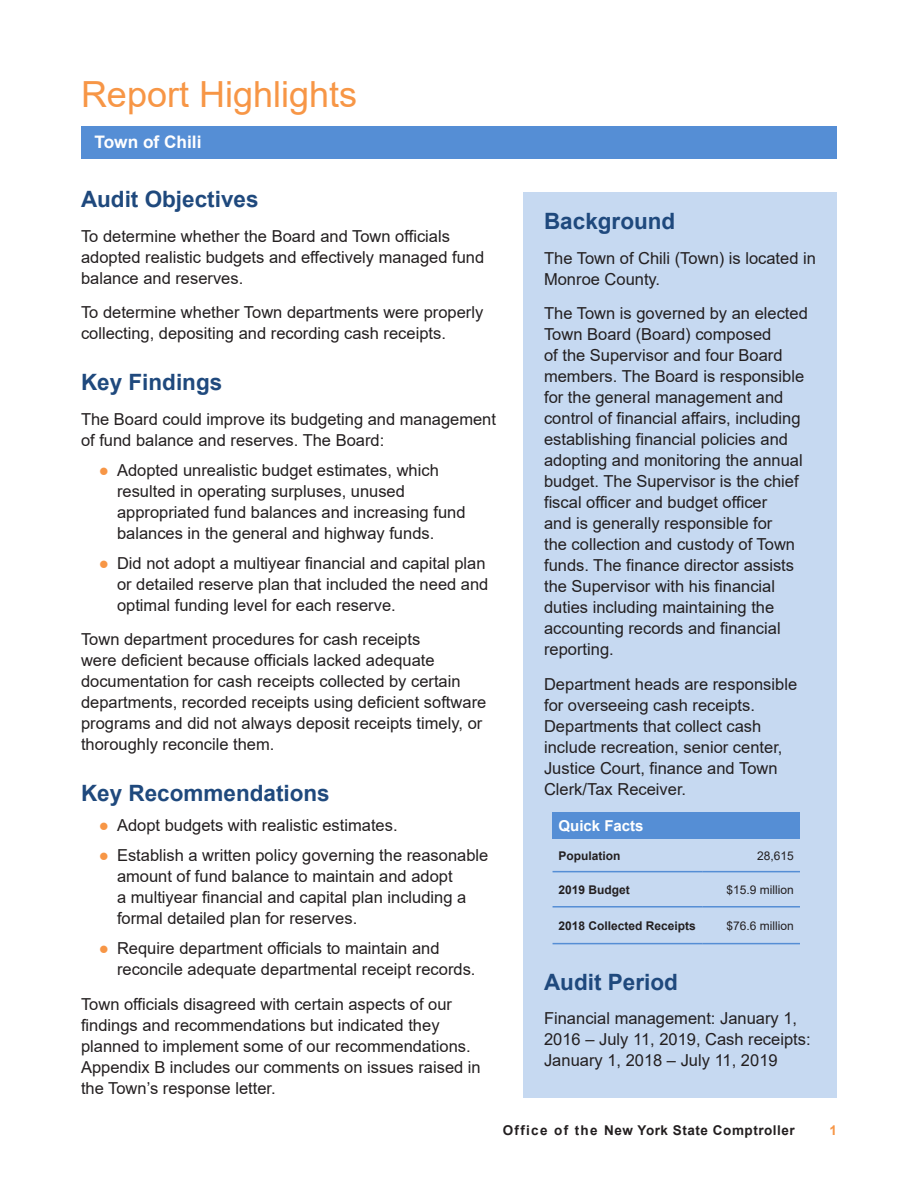
<style>
.page{position:relative;width:918px;height:1188px;background:#fff}
.page>*{position:absolute;margin:0;border:0;box-sizing:border-box;transform-origin:0 0}
.Section_Heads{font:36px "Arial";color:#f79646}
._2_Subheads{font:700 22.5px "Arial";color:#1f497d}
.t1{font:700 17.25px "Arial";color:#fff}
.Body_Text{font:16.5px/21px "Arial";color:#231f20}
.Footnotes{font:700 15px "Arial";color:#fff}
.t2{font:700 13.5px "Arial";letter-spacing:.04em;color:#231f20}
.t3{font:700 13.5px "Arial";color:#f79646}
.Footnotes-2{font:700 12px "Arial";color:#231f20}
.Footnotes-3{font:12px "Arial";color:#231f20}
.s1{color:#f79646}
</style>
<div class="page">
<hr style="left:81px;top:126px;width:756px;height:3px;background:#558ed5">
<div style="left:523px;top:192px;width:314px;height:905px;background:#c6d9f1"></div>
<div style="left:81px;top:128px;width:756px;height:31px;background:#558ed5"></div>
<div style="left:553px;top:812px;width:247px;height:27px;background:#558ed5"></div>
<hr style="left:553px;top:871px;width:150px;height:1px;background:#558ed5">
<hr style="left:703px;top:871px;width:97px;height:1px;background:#558ed5">
<hr style="left:553px;top:906px;width:150px;height:2px;background:#558ed5">
<hr style="left:703px;top:906px;width:97px;height:2px;background:#558ed5">
<hr style="left:553px;top:943px;width:150px;height:1px;background:#558ed5">
<hr style="left:703px;top:943px;width:97px;height:1px;background:#558ed5">
<p class="Section_Heads" style="left:81px;top:70px;width:278px">Report Highlights</p>
<p class="t1" style="left:94px;top:129px;width:109px">Town of Chili</p>
<p class="_2_Subheads" style="left:81px;top:184px;width:179px">Audit Objectives</p>
<p class="Body_Text" style="left:81px;top:226px;width:405px">To determine whether the Board and Town officials adopted realistic budgets and effectively managed fund balance and reserves.</p>
<p class="Body_Text" style="left:81px;top:302px;width:404px">To determine whether Town departments were properly collecting, depositing and recording cash receipts.</p>
<p class="_2_Subheads" style="left:81px;top:367px;width:143px">Key Findings</p>
<p class="Body_Text" style="left:81px;top:409px;width:417px">The Board could improve its budgeting and management of fund balance and reserves. The Board:</p>
<p class="Body_Text" style="left:117px;top:460px;width:350px;text-indent:-18px"><span class="s1">●</span> Adopted unrealistic budget estimates, which resulted in operating surpluses, unused appropriated fund balances and increasing fund balances in the general and highway funds.</p>
<p class="Body_Text" style="left:117px;top:553px;width:373px;text-indent:-18px"><span class="s1">●</span> Did not adopt a multiyear financial and capital plan or detailed reserve plan that included the need and optimal funding level for each reserve.</p>
<p class="Body_Text" style="left:81px;top:629px;width:407px">Town department procedures for cash receipts<br>were deficient because officials lacked adequate documentation for cash receipts collected by certain departments, recorded receipts using deficient software programs and did not always deposit receipts timely, or thoroughly reconcile them.</p>
<p class="_2_Subheads" style="left:81px;top:778px;width:250px">Key Recommendations</p>
<p class="Body_Text" style="left:99px;top:815px;width:300px"><span class="s1">●</span> Adopt budgets with realistic estimates.</p>
<p class="Body_Text" style="left:117px;top:845px;width:373px;text-indent:-18px"><span class="s1">●</span> Establish a written policy governing the reasonable amount of fund balance to maintain and adopt<br>a multiyear financial and capital plan including a formal detailed plan for reserves.</p>
<p class="Body_Text" style="left:117px;top:938px;width:360px;text-indent:-18px"><span class="s1">●</span> Require department officials to maintain and reconcile adequate departmental receipt records.</p>
<p class="Body_Text" style="left:81px;top:994px;width:401px">Town officials disagreed with certain aspects of our findings and recommendations but indicated they planned to implement some of our recommendations.<br>Appendix B includes our comments on issues raised in the Town’s response letter.</p>
<p class="_2_Subheads" style="left:544px;top:206px;width:133px">Background</p>
<p class="Body_Text" style="left:544px;top:247px;width:273px">The Town of Chili (Town) is located in<br>Monroe County.</p>
<p class="Body_Text" style="left:544px;top:303px;width:265px">The Town is governed by an elected<br>Town Board (Board) composed<br>of the Supervisor and four Board members. The Board is responsible for the general management and control of financial affairs, including establishing financial policies and adopting and monitoring the annual budget. The Supervisor is the chief fiscal officer and budget officer<br>and is generally responsible for<br>the collection and custody of Town funds. The finance director assists the Supervisor with his financial duties including maintaining the accounting records and financial reporting.</p>
<p class="Body_Text" style="left:544px;top:673px;width:255px">Department heads are responsible for overseeing cash receipts.<br>Departments that collect cash include recreation, senior center,<br>Justice Court, finance and Town<br>Clerk/Tax Receiver.</p>
<p class="Footnotes" style="left:559px;top:815px;width:87px">Quick Facts</p>
<p class="Footnotes-2" style="left:559px;top:847px;width:64px">Population</p>
<p class="Footnotes-3" style="left:757px;top:847px;width:38px">28,615</p>
<p class="Footnotes-2" style="left:559px;top:881px;width:73px">2019 Budget</p>
<p class="Footnotes-3" style="left:727px;top:881px;width:69px">$15.9 million</p>
<p class="Footnotes-2" style="left:559px;top:917px;width:139px">2018 Collected Receipts</p>
<p class="Footnotes-3" style="left:727px;top:917px;width:69px">$76.6 million</p>
<p class="_2_Subheads" style="left:544px;top:966px;width:135px">Audit Period</p>
<p class="Body_Text" style="left:544px;top:1008px;width:268px">Financial management: January 1,<br>2016 – July 11, 2019, Cash receipts:<br>January 1, 2018 – July 11, 2019</p>
<p class="t2" style="left:503px;top:1121px;width:294px">Office of the New York State Comptroller</p>
<p class="t3" style="left:829px;top:1121px;width:9px">1</p>
</div>
